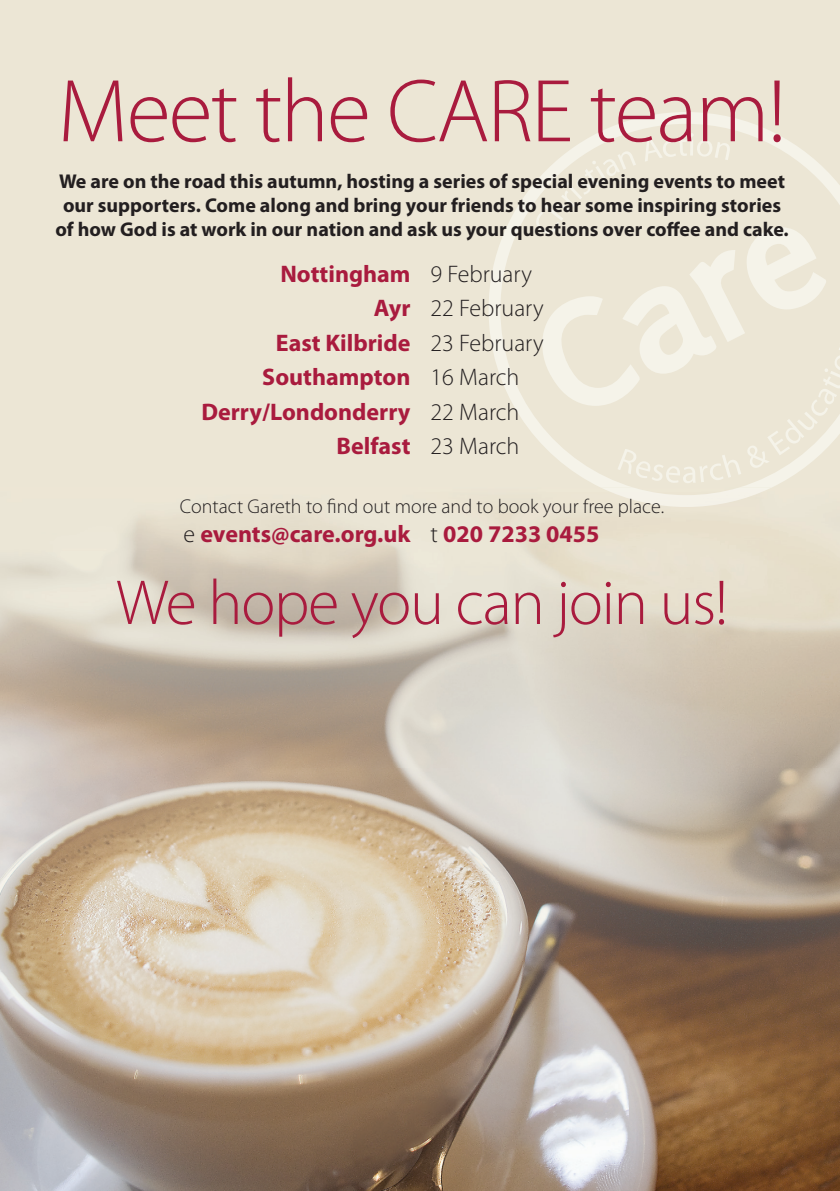
<style>
.page{position:relative;width:840px;height:1191px;background:#fff}
.page>*{position:absolute;margin:0;border:0;box-sizing:border-box;transform-origin:0 0}
.t1{font:300 90px "Myriad Pro";letter-spacing:-.02em;color:#a91b3e}
.t2{font:300 64px "Myriad Pro";letter-spacing:-.02em;color:#a91b3e}
.t3{font:700 24px "Myriad Pro";color:#a91b3e}
.t4{font:300 24px "Myriad Pro";color:#231f20}
.t5{font:700 20px/24px "Myriad Pro";color:#231f20;text-align:center}
.t6{font:300 20px "Myriad Pro";color:#231f20}
.s1{font-weight:300;color:#231f20}
.s2{font-weight:700;color:#a91b3e}
</style>
<div class="page">
<div style="left:0;top:0;width:839px;height:1191px;background:#ece6d5"></div>
<img style="left:0;top:513px;width:839px;height:678px">
<svg style="left:489px;top:112px;width:290px;height:376px"></svg>
<img style="left:603px;top:488px;width:167px;height:19px">
<svg style="left:534px;top:133px;width:305px;height:350px"></svg>
<h1 class="t1" style="left:58px;top:57px;width:729px">Meet the CARE team!</h1>
<p class="t5" style="left:55px;top:168px;width:734px">We are on the road this autumn, hosting a series of special evening events to meet our supporters. Come along and bring your friends to hear some inspiring stories of how God is at work in our nation and ask us your questions over coffee and cake.</p>
<p class="t3" style="left:280px;top:258px;width:253px">Nottingham <span class="s1">9 February</span></p>
<p class="t4" style="left:373px;top:294px;width:171px"><span class="s2">Ayr</span> 22 February</p>
<p class="t3" style="left:276px;top:327px;width:269px">East Kilbride <span class="s1">23 February</span></p>
<p class="t3" style="left:262px;top:361px;width:258px">Southampton <span class="s1">16 March</span></p>
<p class="t3" style="left:201px;top:396px;width:319px">Derry/Londonderry <span class="s1">22 March</span></p>
<p class="t3" style="left:336px;top:430px;width:184px">Belfast <span class="s1">23 March</span></p>
<p class="t6" style="left:180px;top:494px;width:485px">Contact Gareth to find out more and to book your free place.</p>
<p class="t3" style="left:183px;top:518px;width:417px"><span class="s1">e</span> events@care.org.uk <span class="s1">t</span> 020 7233 0455</p>
<h2 class="t2" style="left:116px;top:564px;width:613px">We hope you can join us!</h2>
</div>
